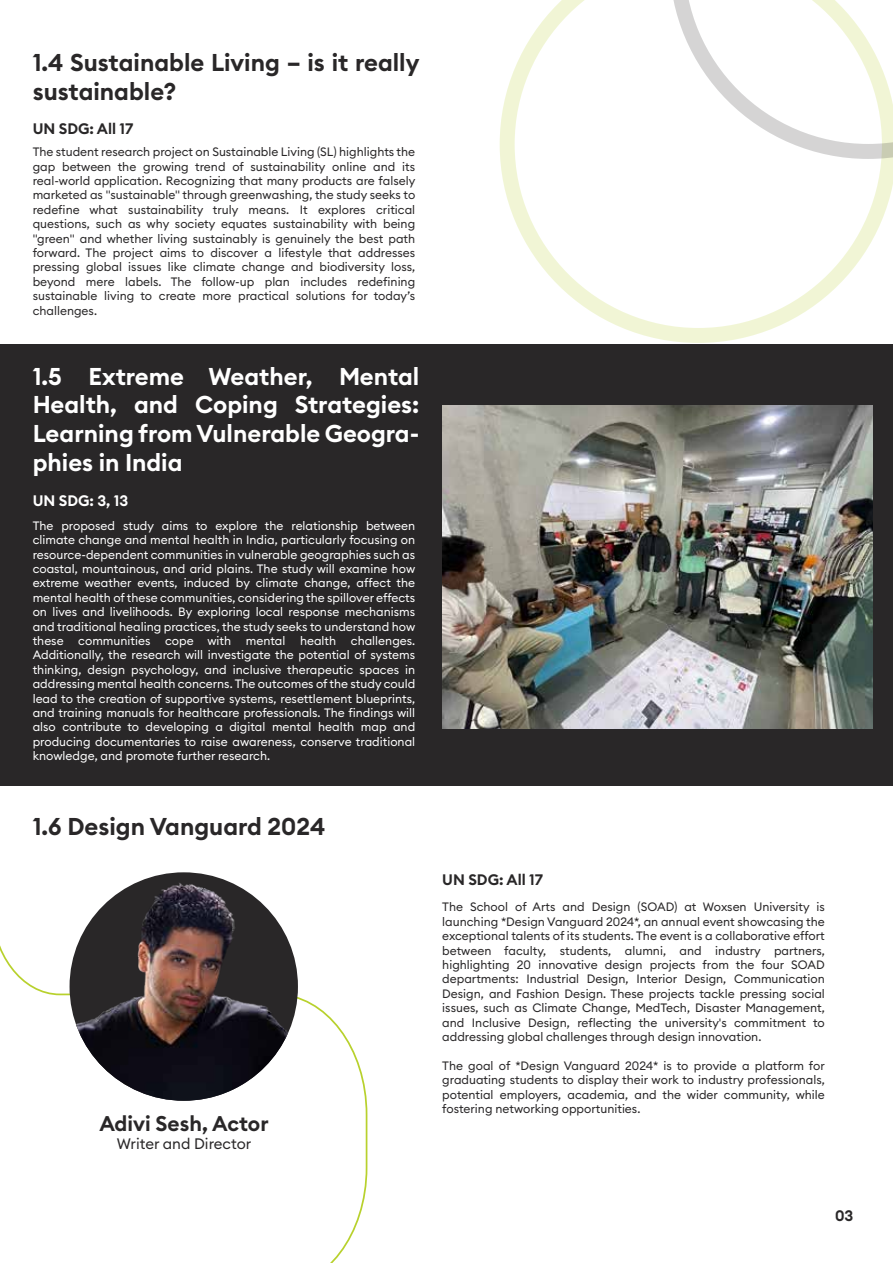
<style>
.page{position:relative;width:893px;height:1263px;background:#fff}
.page>*{position:absolute;margin:0;border:0;box-sizing:border-box;transform-origin:0 0}
.t1{font:600 24px/28.8px "Euclid Circular B";color:#fff;text-align:justify}
.t2{font:600 24px/28.8px "Euclid Circular B";color:#292728}
.t3{font:600 21px "Euclid Circular B";color:#292728}
.t4{font:600 15px "Euclid Circular B";color:#292728}
.t5{font:15px "Euclid Circular B";color:#292728}
.t6{font:600 15px "Euclid Circular B";color:#fff}
.t7{font:12px/14.4px "Euclid Circular B";color:#292728;text-align:justify}
.t8{font:12px/14.4px "Euclid Circular B";color:#fff;text-align:justify}
</style>
<div class="page">
<svg style="left:0;top:785px;width:370px;height:478px"></svg>
<div style="left:0;top:344px;width:893px;height:441px;background:#292728"></div>
<img style="left:442px;top:405px;width:430px;height:323px">
<img style="left:70px;top:875px;width:227px;height:226px">
<svg style="left:500px;top:0;width:393px;height:343px"></svg>
<svg style="left:669px;top:0;width:224px;height:159px"></svg>
<h1 class="t2" style="left:33px;top:48px;width:388px">1.4 Sustainable Living – is it really sustainable?</h1>
<p class="t4" style="left:33px;top:119px;width:102px">UN SDG: All 17</p>
<p class="t7" style="left:33px;top:145px;width:384px">The student research project on Sustainable Living (SL) highlights the gap between the growing trend of sustainability online and its real-world application. Recognizing that many products are falsely marketed as "sustainable" through greenwashing, the study seeks to redefine what sustainability truly means. It explores critical questions, such as why society equates sustainability with being "green" and whether living sustainably is genuinely the best path forward. The project aims to discover a lifestyle that addresses pressing global issues like climate change and biodiversity loss, beyond mere labels. The follow-up plan includes redefining sustainable living to create more practical solutions for today’s challenges.</p>
<h1 class="t1" style="left:33px;top:362px;width:388px">1.5 Extreme Weather, Mental Health, and Coping Strategies:<br>Learning from Vulnerable Geogra&shy;phies in India</h1>
<p class="t6" style="left:33px;top:491px;width:97px">UN SDG: 3, 13</p>
<p class="t8" style="left:33px;top:518px;width:384px">The proposed study aims to explore the relationship between climate change and mental health in India, particularly focusing on resource-dependent communities in vulnerable geographies such as coastal, mountainous, and arid plains. The study will examine how extreme weather events, induced by climate change, affect the mental health of these communities, considering the spillover effects on lives and livelihoods. By exploring local response mechanisms and traditional healing practices, the study seeks to understand how these communities cope with mental health challenges.<br>Additionally, the research will investigate the potential of systems thinking, design psychology, and inclusive therapeutic spaces in addressing mental health concerns. The outcomes of the study could lead to the creation of supportive systems, resettlement blueprints, and training manuals for healthcare professionals. The findings will also contribute to developing a digital mental health map and producing documentaries to raise awareness, conserve traditional knowledge, and promote further research.</p>
<h1 class="t2" style="left:33px;top:812px;width:294px">1.6 Design Vanguard 2024</h1>
<h2 class="t3" style="left:99px;top:1109px;width:171px">Adivi Sesh, Actor</h2>
<p class="t5" style="left:117px;top:1133px;width:136px">Writer and Director</p>
<p class="t4" style="left:442px;top:870px;width:102px">UN SDG: All 17</p>
<p class="t7" style="left:442px;top:900px;width:384px">The School of Arts and Design (SOAD) at Woxsen University is launching *Design Vanguard 2024*, an annual event showcasing the exceptional talents of its students. The event is a collaborative effort between faculty, students, alumni, and industry partners, highlighting 20 innovative design projects from the four SOAD departments: Industrial Design, Interior Design, Communication Design, and Fashion Design. These projects tackle pressing social issues, such as Climate Change, MedTech, Disaster Management, and Inclusive Design, reflecting the university's commitment to addressing global challenges through design innovation.</p>
<p class="t7" style="left:442px;top:1058px;width:384px">The goal of *Design Vanguard 2024* is to provide a platform for graduating students to display their work to industry professionals, potential employers, academia, and the wider community, while fostering networking opportunities.</p>
<p class="t4" style="left:835px;top:1206px;width:20px">03</p>
</div>
